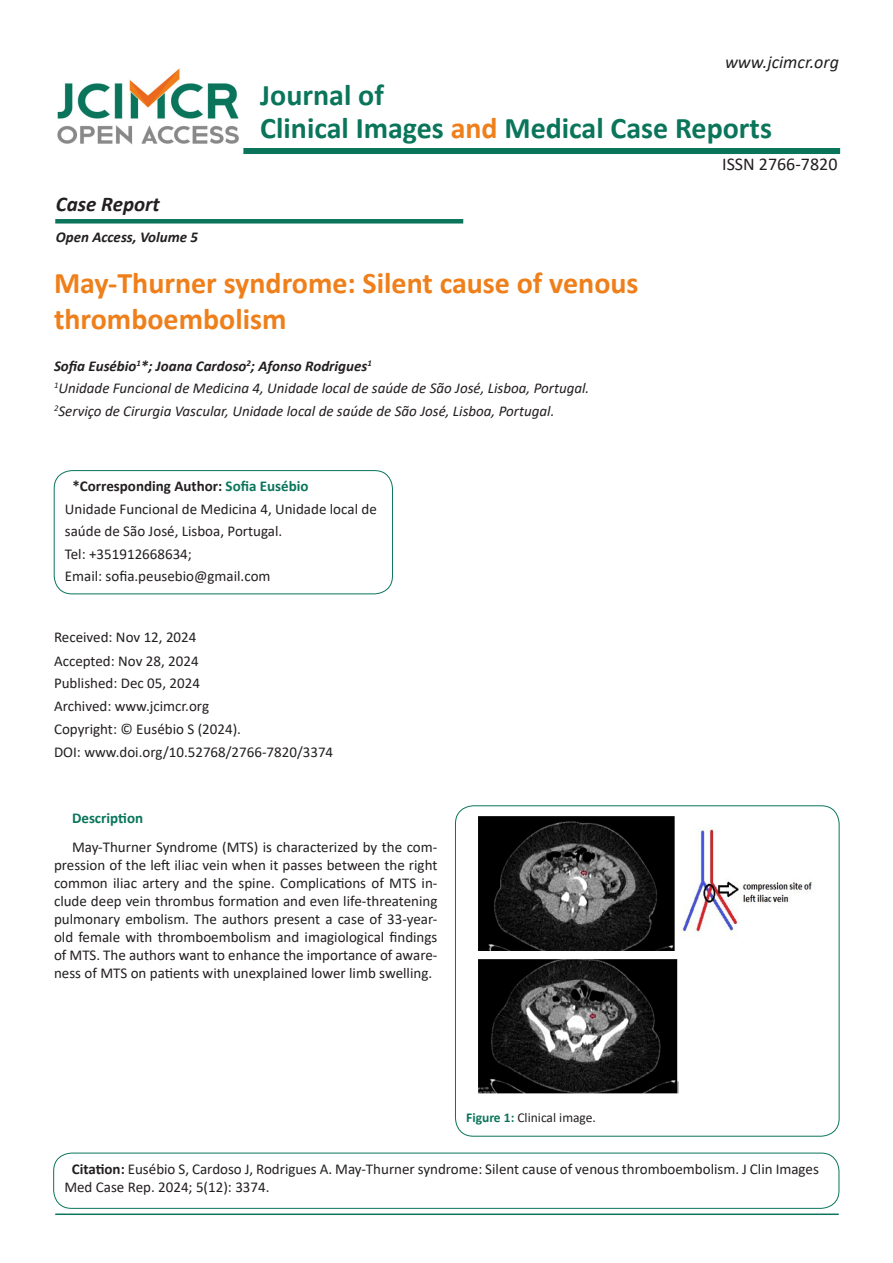
<style>
.page{position:relative;width:893px;height:1263px;background:#fff}
.page>*{position:absolute;margin:0;border:0;box-sizing:border-box;transform-origin:0 0}
.t1{font:700 30px "Calibri";color:#ef7f1a}
.t2{font:700 30px "Calibri";color:#0a755b}
.t3{font:italic 700 21px "Calibri";color:#231f20}
.t4{font:italic 18px "Calibri";color:#231f20}
.t5{font:18px "Calibri";color:#231f20}
.Pa2{font:15px/18px "Calibri";color:#231f20}
.t6{font:italic 15px "Calibri";color:#231f20}
.t7{font:italic 700 15px "Calibri";color:#231f20}
.t8{font:700 15px "Calibri";color:#231f20}
.t9{font:700 15px "Calibri";color:#0a755b}
.t10{font:13.5px "Calibri";color:#231f20}
.s1{color:#ef7f1a}
.s2{color:#0a755b}
.s3{font-weight:700;color:#0a755b}
.s4{font-weight:700}
</style>
<div class="page">
<div style="left:243px;top:148px;width:597px;height:6px;background:#0a755b"></div>
<div style="left:55px;top:219px;width:408px;height:5px;background:#0a755b"></div>
<img style="left:57px;top:68px;width:182px;height:77px">
<div style="left:54px;top:470px;width:339px;height:124px;border:1px solid #0a755b;border-radius:18px"></div>
<hr style="left:55px;top:1213px;width:784px;height:2px;background:#0a755b">
<div style="left:455px;top:806px;width:384px;height:330px;border:1px solid #0a755b;border-radius:18px"></div>
<img style="left:479px;top:816px;width:334px;height:277px">
<div style="left:53px;top:1153px;width:786px;height:55px;border:1px solid #0a755b;border-radius:18px"></div>
<p class="t4" style="left:725px;top:49px;width:115px">www.jcimcr.org</p>
<p class="t2" style="left:260px;top:74px;width:125px">Journal of</p>
<p class="t2" style="left:260px;top:107px;width:513px">Clinical Images <span class="s1">and</span> Medical Case Reports</p>
<p class="t3" style="left:56px;top:189px;width:105px">Case Report</p>
<p class="t7" style="left:56px;top:226px;width:144px">Open Access, Volume 5</p>
<p class="t1" style="left:54px;top:262px;width:586px">May-Thurner syndrome: Silent cause of venous</p>
<p class="t1" style="left:54px;top:298px;width:234px">thromboembolism</p>
<p class="t7" style="left:54px;top:355px;width:319px">Sofia Eusébio<sup>1</sup>*; Joana Cardoso<sup>2</sup>; Afonso Rodrigues<sup>1</sup></p>
<p class="t6" style="left:54px;top:378px;width:537px"><sup>1</sup>Unidade Funcional de Medicina 4, Unidade local de saúde de São José, Lisboa, Portugal.</p>
<p class="t6" style="left:54px;top:400px;width:502px"><sup>2</sup>Serviço de Cirurgia Vascular, Unidade local de saúde de São José, Lisboa, Portugal.</p>
<p class="t8" style="left:72px;top:475px;width:238px">*Corresponding Author: <span class="s2">Sofia Eusébio</span></p>
<p class="Pa2" style="left:65px;top:497px;width:313px;line-height:22.5px">Unidade Funcional de Medicina 4, Unidade local de saúde de São José, Lisboa, Portugal.</p>
<p class="Pa2" style="left:65px;top:544px;width:129px">Tel: +351912668634;</p>
<p class="Pa2" style="left:65px;top:567px;width:207px">Email: sofia.peusebio@gmail.com</p>
<p class="Pa2" style="left:54px;top:628px;width:144px">Received: Nov 12, 2024</p>
<p class="Pa2" style="left:54px;top:651px;width:146px">Accepted: Nov 28, 2024</p>
<p class="Pa2" style="left:54px;top:674px;width:148px">Published: Dec 05, 2024</p>
<p class="Pa2" style="left:54px;top:696px;width:157px">Archived: www.jcimcr.org</p>
<p class="Pa2" style="left:54px;top:720px;width:189px">Copyright: © Eusébio S (2024).</p>
<p class="Pa2" style="left:54px;top:743px;width:281px">DOI: www.doi.org/10.52768/2766-7820/3374</p>
<p class="t9" style="left:72px;top:807px;width:73px">Description</p>
<p class="Pa2" style="left:54px;top:837px;width:385px;text-align:justify;text-indent:18px">May-Thurner Syndrome (MTS) is characterized by the com&shy;pression of the left iliac vein when it passes between the right common iliac artery and the spine. Complications of MTS in&shy;clude deep vein thrombus formation and even life-threatening pulmonary embolism. The authors present a case of 33-year&shy;old female with thromboembolism and imagiological findings of MTS. The authors want to enhance the importance of aware&shy;ness of MTS on patients with unexplained lower limb swelling.</p>
<p class="t5" style="left:722px;top:151px;width:117px">ISSN 2766-7820</p>
<p class="t10" style="left:466px;top:1108px;width:131px"><span class="s3">Figure 1:</span> Clinical image.</p>
<p class="Pa2" style="left:64px;top:1159px;width:756px;text-indent:8px"><span class="s4">Citation:</span> Eusébio S, Cardoso J, Rodrigues A. May-Thurner syndrome: Silent cause of venous thromboembolism. J Clin Images<br>Med Case Rep. 2024; 5(12): 3374.</p>
</div>
